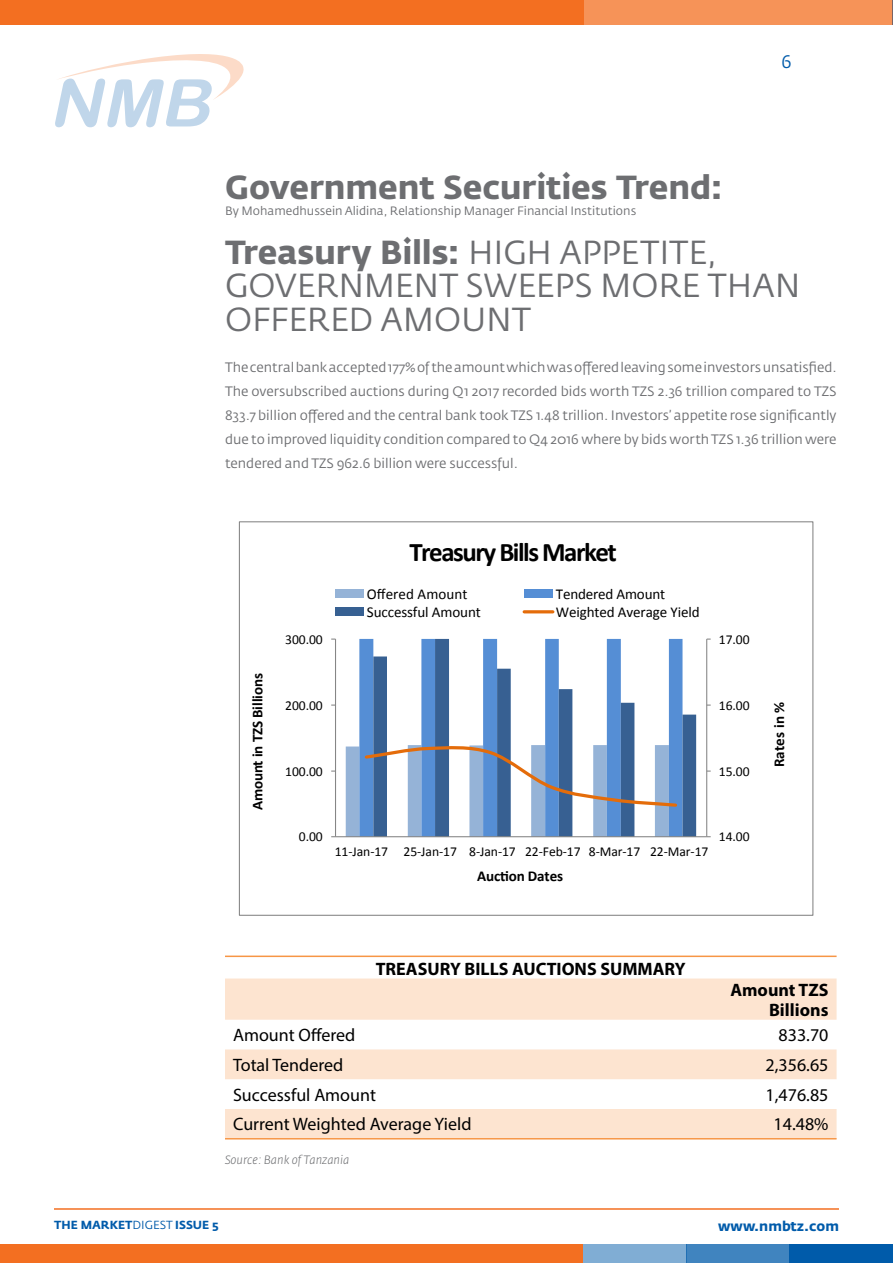
<style>
.page{position:relative;width:893px;height:1263px;background:#fff}
.page>*{position:absolute;margin:0;border:0;box-sizing:border-box;transform-origin:0 0}
.t1{font:33px/33.6px "Fedra Sans Std";color:#6d6e71}
.t2{font:700 33px "Fedra Sans Std";letter-spacing:-.005em;color:#6d6e71}
.t3{font:700 26.85px "Calibri";letter-spacing:-.055em;color:#000}
.t4{font:18px "Myriad Pro";color:#000}
.t5{font:700 18px/19.8px "Myriad Pro";color:#000;text-align:right}
.t6{font:18px "Fedra Sans Std";color:#005baa}
.t7{font:15px "Calibri";letter-spacing:-.01em;color:#000}
.t8{font:700 15px "Calibri";letter-spacing:-.01em;color:#000}
.t9{font:13.65px "Calibri";letter-spacing:-.005em;color:#000}
.t10{font:700 13.65px "Fedra Sans Std";color:#005baa}
.t11{font:13.5px/24px "Fedra Sans Std";color:#6d6e71;text-align:justify}
.t12{font:12px "Fedra Sans Std";color:#6d6e71}
.t13{font:italic 300 12px "Fedra Sans Std";color:#6d6e71}
.t14{font:700 11.55px "Fedra Sans Std";color:#005baa}
.s1{font-weight:700}
.s2{font-weight:400}
</style>
<div class="page">
<div style="left:790px;top:1244px;width:103px;height:19px;background:#005baa"></div>
<div style="left:686px;top:1244px;width:104px;height:19px;background:#4084bf"></div>
<div style="left:583px;top:1244px;width:103px;height:19px;background:#80add4"></div>
<div style="left:0;top:1244px;width:583px;height:19px;background:#f36f21"></div>
<svg style="left:55px;top:54px;width:189px;height:73px"></svg>
<hr style="left:54px;top:1208px;width:785px;height:2px;background:#f36f21">
<div style="left:0;top:0;width:583px;height:24px;background:#f36f21"></div>
<div style="left:583px;top:0;width:310px;height:24px;background:#f69358"></div>
<svg style="left:225px;top:978px;width:612px;height:160px;fill:#fde4d0"></svg>
<hr style="left:225px;top:955px;width:453px;height:2px;background:#f79646">
<hr style="left:678px;top:955px;width:159px;height:2px;background:#f79646">
<hr style="left:225px;top:1138px;width:453px;height:1px;background:#f79646">
<hr style="left:678px;top:1138px;width:159px;height:1px;background:#f79646">
<svg style="left:359px;top:639px;width:14px;height:105px"></svg>
<svg style="left:373px;top:639px;width:323px;height:197px"></svg>
<hr style="left:706px;top:639px;width:1px;height:198px;background:#868686">
<hr style="left:335px;top:639px;width:1px;height:198px;background:#868686">
<hr style="left:335px;top:836px;width:372px;height:1px;background:#868686">
<svg style="left:346px;top:744px;width:333px;height:93px"></svg>
<div style="left:335px;top:589px;width:29px;height:9px;background:#95b3d7"></div>
<div style="left:524px;top:589px;width:29px;height:9px;background:#558ed5"></div>
<div style="left:335px;top:608px;width:29px;height:8px;background:#376092"></div>
<hr style="left:524px;top:610px;width:29px;height:3px;background:#e46c0a">
<h3 class="t6" style="left:781px;top:50px;width:12px">6</h3>
<h1 class="t2" style="left:225px;top:167px;width:499px">Government Securities Trend:</h1>
<p class="t12" style="left:225px;top:203px;width:413px">By Mohamedhussein Alidina, Relationship Manager Financial Institutions</p>
<h1 class="t1" style="left:225px;top:235px;width:577px"><span class="s1">Treasury Bills:</span> HIGH APPETITE,<br>GOVERNMENT SWEEPS MORE THAN<br>OFFERED AMOUNT</h1>
<p class="t11" style="left:225px;top:355px;width:613px">The central bank accepted 177% of the amount which was offered leaving some investors unsatisfied.<br>The oversubscribed auctions during Q1 2017 recorded bids worth TZS 2.36 trillion compared to TZS 833.7 billion offered and the central bank took TZS 1.48 trillion. Investors’ appetite rose significantly due to improved liquidity condition compared to Q4 2016 where by bids worth TZS 1.36 trillion were tendered and TZS 962.6 billion were successful.</p>
<p class="t8" style="left:248px;top:810px;width:138px;rotate:-90deg">Amount in TZS Billions</p>
<h2 class="t3" style="left:409px;top:535px;width:209px">Treasury Bills Market</h2>
<p class="t7" style="left:367px;top:584px;width:102px">Offered Amount</p>
<p class="t7" style="left:556px;top:584px;width:111px">Tendered Amount</p>
<p class="t7" style="left:367px;top:603px;width:116px">Successful Amount</p>
<p class="t7" style="left:556px;top:603px;width:145px">Weighted Average Yield</p>
<p class="t9" style="left:285px;top:631px;width:39px">300.00</p>
<p class="t9" style="left:719px;top:631px;width:32px">17.00</p>
<p class="t9" style="left:285px;top:697px;width:39px">200.00</p>
<p class="t9" style="left:719px;top:697px;width:32px">16.00</p>
<p class="t9" style="left:285px;top:762px;width:39px">100.00</p>
<p class="t9" style="left:719px;top:762px;width:32px">15.00</p>
<p class="t9" style="left:299px;top:828px;width:25px">0.00</p>
<p class="t9" style="left:335px;top:842px;width:375px">11-Jan-17 25-Jan-17 8-Jan-17 22-Feb-17 8-Mar-17 22-Mar-17</p>
<p class="t8" style="left:477px;top:867px;width:88px">Auction Dates</p>
<p class="t9" style="left:719px;top:828px;width:32px">14.00</p>
<p class="t8" style="left:769px;top:767px;width:67px;rotate:-90deg">Rates in %</p>
<h3 class="t5" style="left:376px;top:958px;width:312px">TREASURY BILLS AUCTIONS SUMMARY</h3>
<h3 class="t5" style="left:730px;top:979px;width:100px">Amount TZS<br>Billions</h3>
<h3 class="t4" style="left:233px;top:1024px;width:124px">Amount Offered</h3>
<h3 class="t4" style="left:779px;top:1024px;width:51px">833.70</h3>
<h3 class="t4" style="left:233px;top:1054px;width:112px">Total Tendered</h3>
<h3 class="t4" style="left:766px;top:1054px;width:64px">2,356.65</h3>
<h3 class="t4" style="left:233px;top:1084px;width:144px">Successful Amount</h3>
<h3 class="t4" style="left:766px;top:1084px;width:64px">1,476.85</h3>
<h3 class="t4" style="left:233px;top:1113px;width:240px">Current Weighted Average Yield</h3>
<h3 class="t4" style="left:773px;top:1113px;width:56px">14.48%</h3>
<p class="t13" style="left:225px;top:1152px;width:126px">Source: Bank of Tanzania</p>
<p class="t14" style="left:54px;top:1218px;width:166px">THE MARKET<span class="s2">DIGEST</span> ISSUE 5</p>
<p class="t10" style="left:718px;top:1217px;width:122px">www.nmbtz.com</p>
</div>
